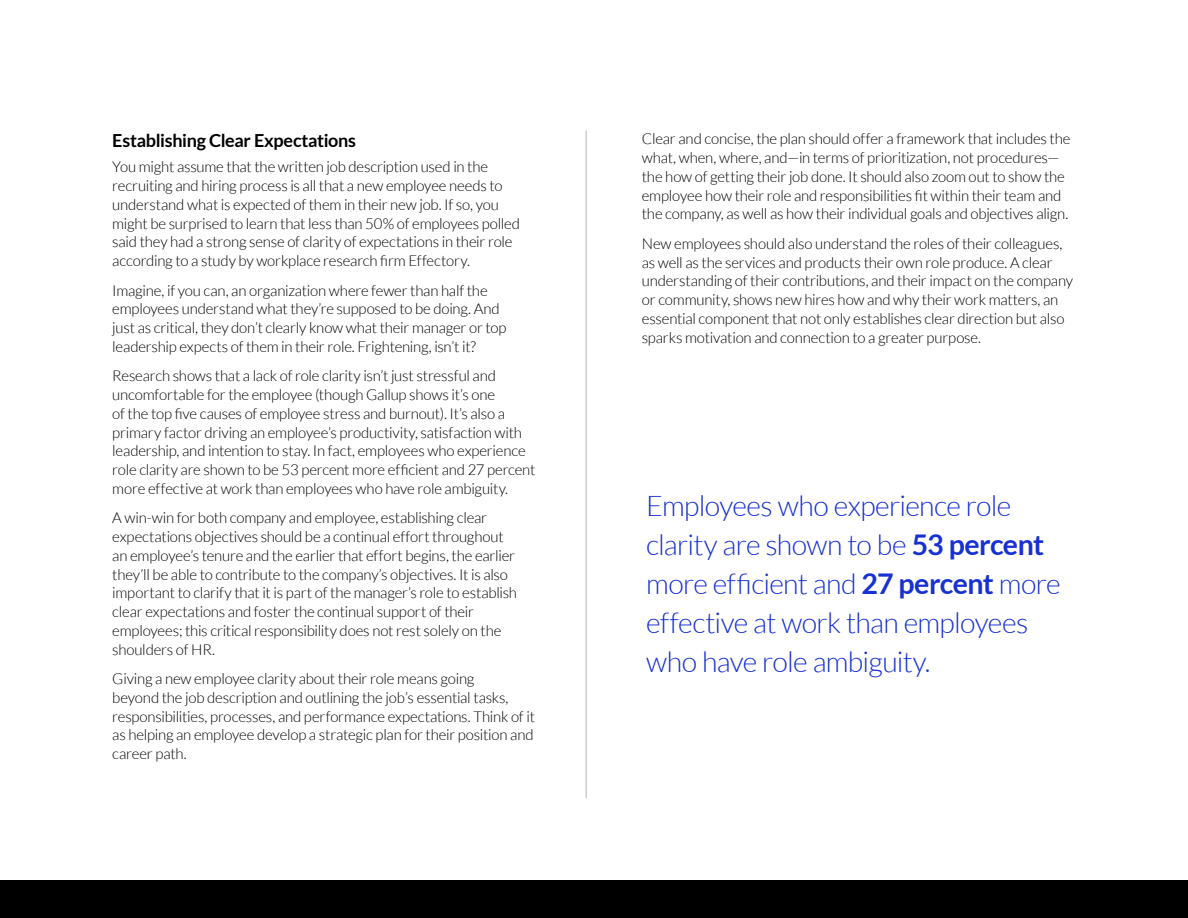
<style>
.page{position:relative;width:1188px;height:918px;background:#fff}
.page>*{position:absolute;margin:0;border:0;box-sizing:border-box;transform-origin:0 0}
.t1{font:300 28.5px/39px "Lato";letter-spacing:-.025em;color:#1730d2}
.t2{font:700 18px "Lato";letter-spacing:-.015em;color:#000}
.t3{font:300 15px/18.8px "Lato";letter-spacing:-.015em;color:#000}
.s1{font-weight:700}
</style>
<div class="page">
<hr style="left:586px;top:131px;width:1px;height:667px;background:#b3b3b3">
<div style="left:0;top:880px;width:1188px;height:38px;background:#000"></div>
<p class="t2" style="left:112px;top:130px;width:245px">Establishing Clear Expectations</p>
<p class="t3" style="left:112px;top:158px;width:409px">You might assume that the written job description used in the recruiting and hiring process is all that a new employee needs to understand what is expected of them in their new job. If so, you might be surprised to learn that less than 50% of employees polled said they had a strong sense of clarity of expectations in their role according to a study by workplace research firm Effectory.</p>
<p class="t3" style="left:112px;top:281px;width:396px">Imagine, if you can, an organization where fewer than half the employees understand what they’re supposed to be doing. And just as critical, they don’t clearly know what their manager or top leadership expects of them in their role. Frightening, isn’t it?</p>
<p class="t3" style="left:112px;top:367px;width:425px">Research shows that a lack of role clarity isn’t just stressful and uncomfortable for the employee (though Gallup shows it’s one<br>of the top five causes of employee stress and burnout). It’s also a primary factor driving an employee’s productivity, satisfaction with leadership, and intention to stay. In fact, employees who experience role clarity are shown to be 53 percent more efficient and 27 percent more effective at work than employees who have role ambiguity.</p>
<p class="t3" style="left:112px;top:509px;width:406px">A win-win for both company and employee, establishing clear expectations objectives should be a continual effort throughout an employee’s tenure and the earlier that effort begins, the earlier they’ll be able to contribute to the company’s objectives. It is also important to clarify that it is part of the manager’s role to establish clear expectations and foster the continual support of their employees; this critical responsibility does not rest solely on the shoulders of HR.</p>
<p class="t3" style="left:112px;top:670px;width:424px">Giving a new employee clarity about their role means going<br>beyond the job description and outlining the job’s essential tasks, responsibilities, processes, and performance expectations. Think of it as helping an employee develop a strategic plan for their position and career path.</p>
<p class="t3" style="left:642px;top:130px;width:430px">Clear and concise, the plan should offer a framework that includes the what, when, where, and—in terms of prioritization, not procedures— the how of getting their job done. It should also zoom out to show the employee how their role and responsibilities fit within their team and the company, as well as how their individual goals and objectives align.</p>
<p class="t3" style="left:642px;top:234px;width:433px">New employees should also understand the roles of their colleagues, as well as the services and products their own role produce. A clear understanding of their contributions, and their impact on the company or community, shows new hires how and why their work matters, an essential component that not only establishes clear direction but also sparks motivation and connection to a greater purpose.</p>
<h1 class="t1" style="left:646px;top:486px;width:416px">Employees who experience role clarity are shown to be <span class="s1">53 percent </span>more efficient and <span class="s1">27 percent</span> more effective at work than employees who have role ambiguity.</h1>
</div>
